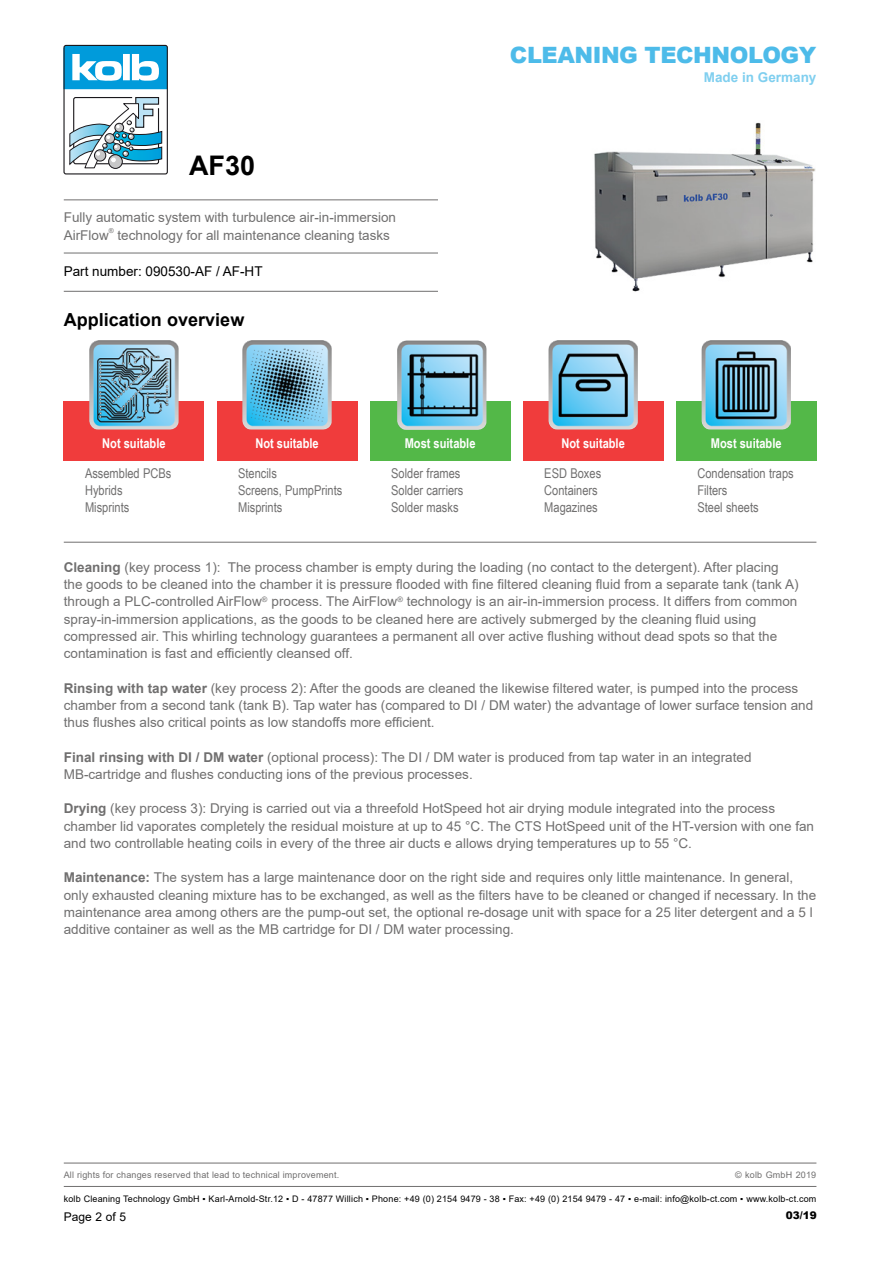
<style>
.page{position:relative;width:893px;height:1263px;background:#fff}
.page>*{position:absolute;margin:0;border:0;box-sizing:border-box;transform-origin:0 0}
.Headline_Modell{font:700 27px "Arial";color:#000}
.t1{font:900 22.5px "Arial";letter-spacing:-.02em;color:#4dbbe9}
.t2{font:700 18px "Arial";color:#000}
.Fließtext_Flatter{font:13.5px/17.2px "Arial";color:#706f6f}
.t3{font:13.5px/17.2px "Arial Narrow";color:#706f6f}
.t4{font:700 13.5px "Arial Narrow";color:#fff}
.Art__Nr{font:13.5px "Arial";color:#000}
.t5{font:700 13.5px "Arial";color:#80cfef}
.Seitenzahl{font:12px "Arial";color:#000}
.t6{font:900 10.5px "Arial";color:#000}
.t7{font:9px "Arial";letter-spacing:.02em;color:#000}
.Hinweiszeile{font:9px "Arial";letter-spacing:.02em;color:#706f6f}
.Fließtext_Flatter-2{font:6.75px "Arial";color:#706f6f}
.s1{font-weight:700}
</style>
<div class="page">
<div style="left:64px;top:401px;width:140px;height:59px;background:#f03c3c"></div>
<div style="left:217px;top:401px;width:140px;height:59px;background:#f03c3c"></div>
<div style="left:370px;top:401px;width:140px;height:59px;background:#53b848"></div>
<div style="left:523px;top:401px;width:140px;height:59px;background:#f03c3c"></div>
<div style="left:676px;top:401px;width:140px;height:59px;background:#53b848"></div>
<img style="left:594px;top:122px;width:222px;height:170px">
<div style="left:63px;top:45px;width:105px;height:129px;border:1px solid #1a181c;border-radius:2px"></div>
<svg style="left:63px;top:45px;width:104px;height:44px"></svg>
<svg style="left:69px;top:97px;width:93px;height:72px"></svg>
<img style="left:89px;top:340px;width:90px;height:89px">
<img style="left:242px;top:340px;width:90px;height:89px">
<img style="left:397px;top:341px;width:89px;height:89px">
<img style="left:549px;top:340px;width:89px;height:89px">
<img style="left:702px;top:340px;width:89px;height:89px">
<hr style="left:64px;top:1186px;width:752px;height:1px;background:#706f6f">
<hr style="left:64px;top:199px;width:374px;height:1px;background:#706f6f">
<hr style="left:64px;top:1163px;width:752px;height:1px;background:#706f6f">
<hr style="left:64px;top:253px;width:374px;height:1px;background:#706f6f">
<hr style="left:64px;top:291px;width:374px;height:1px;background:#706f6f">
<hr style="left:64px;top:542px;width:752px;height:1px;background:#706f6f">
<h2 class="t1" style="left:510px;top:39px;width:308px">CLEANING TECHNOLOGY</h2>
<p class="Headline_Modell" style="left:189px;top:146px;width:68px">AF30</p>
<p class="Fließtext_Flatter" style="left:64px;top:209px;width:334px">Fully automatic system with turbulence air-in-immersion<br>AirFlow</p>
<p class="Fließtext_Flatter-2" style="left:109px;top:226px;width:6px">®</p>
<p class="Fließtext_Flatter" style="left:118px;top:226px;width:274px">technology for all maintenance cleaning tasks</p>
<p class="Art__Nr" style="left:64px;top:262px;width:200px">Part number: 090530-AF / AF-HT</p>
<h3 class="t2" style="left:64px;top:307px;width:182px">Application overview</h3>
<p class="t5" style="left:704px;top:68px;width:114px">Made in Germany</p>
<p class="t4" style="left:102px;top:433px;width:65px">Not suitable</p>
<p class="t4" style="left:255px;top:433px;width:65px">Not suitable</p>
<p class="t4" style="left:405px;top:433px;width:72px">Most suitable</p>
<p class="t4" style="left:561px;top:433px;width:65px">Not suitable</p>
<p class="t4" style="left:711px;top:433px;width:72px">Most suitable</p>
<p class="t3" style="left:85px;top:464px;width:88px">Assembled PCBs<br>Hybrids<br>Misprints</p>
<p class="t3" style="left:238px;top:464px;width:106px">Stencils<br>Screens, PumpPrints<br>Misprints</p>
<p class="t3" style="left:391px;top:464px;width:74px">Solder frames<br>Solder carriers<br>Solder masks</p>
<p class="t3" style="left:544px;top:464px;width:58px">ESD Boxes<br>Containers<br>Magazines</p>
<p class="t3" style="left:697px;top:464px;width:98px">Condensation traps<br>Filters<br>Steel sheets</p>
<p class="Fließtext_Flatter" style="left:64px;top:558px;width:736px"><span class="s1">Cleaning</span> (key process 1): The process chamber is empty during the loading (no contact to the detergent). After placing the goods to be cleaned into the chamber it is pressure flooded with fine filtered cleaning fluid from a separate tank (tank A) through a PLC-controlled AirFlow<sup>®</sup> process. The AirFlow<sup>®</sup> technology is an air-in-immersion process. It differs from common spray-in-immersion applications, as the goods to be cleaned here are actively submerged by the cleaning fluid using</p>
<p class="Fließtext_Flatter" style="left:64px;top:627px;width:715px">compressed air. This whirling technology guarantees a permanent all over active flushing without dead spots so that the</p>
<p class="Fließtext_Flatter" style="left:64px;top:645px;width:291px">contamination is fast and efficiently cleansed off.</p>
<p class="Fließtext_Flatter" style="left:64px;top:679px;width:751px"><span class="s1">Rinsing with tap water</span> (key process 2): After the goods are cleaned the likewise filtered water, is pumped into the process chamber from a second tank (tank B). Tap water has (compared to DI / DM water) the advantage of lower surface tension and thus flushes also critical points as low standoffs more efficient.</p>
<p class="Fließtext_Flatter" style="left:64px;top:748px;width:689px"><span class="s1">Final rinsing with DI / DM water</span> (optional process): The DI / DM water is produced from tap water in an integrated<br>MB-cartridge and flushes conducting ions of the previous processes.</p>
<p class="Fließtext_Flatter" style="left:64px;top:800px;width:752px"><span class="s1">Drying</span> (key process 3): Drying is carried out via a threefold HotSpeed hot air drying module integrated into the process chamber lid vaporates completely the residual moisture at up to 45 °C. The CTS HotSpeed unit of the HT-version with one fan and two controllable heating coils in every of the three air ducts e allows drying temperatures up to 55 °C.</p>
<p class="Fließtext_Flatter" style="left:64px;top:869px;width:754px"><span class="s1">Maintenance:</span> The system has a large maintenance door on the right side and requires only little maintenance. In general, only exhausted cleaning mixture has to be exchanged, as well as the filters have to be cleaned or changed if necessary. In the maintenance area among others are the pump-out set, the optional re-dosage unit with space for a 25 liter detergent and a 5 l additive container as well as the MB cartridge for DI / DM water processing.</p>
<p class="Hinweiszeile" style="left:64px;top:1168px;width:277px">All rights for changes reserved that lead to technical improvement.</p>
<p class="Hinweiszeile" style="left:735px;top:1168px;width:83px">© kolb GmbH 2019</p>
<p class="t7" style="left:64px;top:1192px;width:754px">kolb Cleaning Technology GmbH ▪ Karl-Arnold-Str.12 ▪ D - 47877 Willich ▪ Phone: +49 (0) 2154 9479 - 38 ▪ Fax: +49 (0) 2154 9479 - 47 ▪ e-mail: info@kolb-ct.com ▪ www.kolb-ct.com</p>
<p class="Seitenzahl" style="left:64px;top:1208px;width:64px">Page 2 of 5</p>
<p class="t6" style="left:786px;top:1208px;width:32px">03/19</p>
</div>
